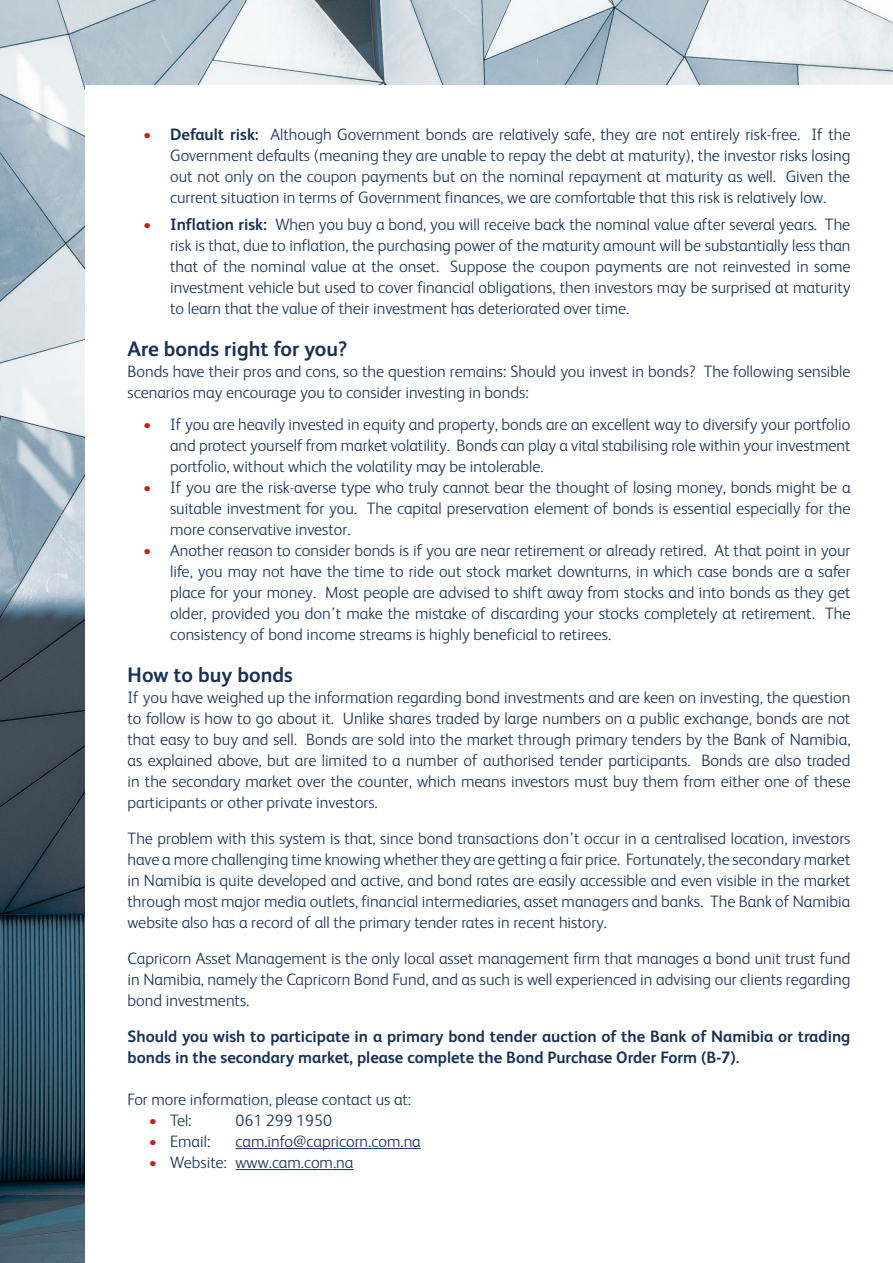
<style>
.page{position:relative;width:893px;height:1263px;background:#fff}
.page>*{position:absolute;margin:0;border:0;box-sizing:border-box;transform-origin:0 0}
.t1{font:700 21px "FS Albert";color:#193157}
.t2{font:300 16.5px/21px "FS Albert";color:#193157;text-align:justify}
.t3{font:700 16.5px/21px "FS Albert";color:#193157}
.s1{color:#c4211a}
.s2{font-weight:700}
</style>
<div class="page">
<img style="left:0;top:0;width:893px;height:1263px">
<div style="left:85px;top:85px;width:808px;height:1177px;background:#fff"></div>
<hr style="left:236px;top:1148px;width:185px;height:1px;background:#193157">
<hr style="left:236px;top:1169px;width:117px;height:1px;background:#193157">
<p class="t2" style="left:170px;top:124px;width:682px;text-indent:-27px"><span class="s1">•</span> <span class="s2">Default risk:</span> Although Government bonds are relatively safe, they are not entirely risk-free. If the Government defaults (meaning they are unable to repay the debt at maturity), the investor risks losing out not only on the coupon payments but on the nominal repayment at maturity as well. Given the current situation in terms of Government finances, we are comfortable that this risk is relatively low.</p>
<p class="t2" style="left:170px;top:214px;width:682px;text-indent:-27px"><span class="s1">•</span> <span class="s2">Inflation risk:</span> When you buy a bond, you will receive back the nominal value after several years. The risk is that, due to inflation, the purchasing power of the maturity amount will be substantially less than that of the nominal value at the onset. Suppose the coupon payments are not reinvested in some investment vehicle but used to cover financial obligations, then investors may be surprised at maturity to learn that the value of their investment has deteriorated over time.</p>
<p class="t1" style="left:128px;top:337px;width:221px">Are bonds right for you?</p>
<p class="t2" style="left:128px;top:361px;width:724px">Bonds have their pros and cons, so the question remains: Should you invest in bonds? The following sensible scenarios may encourage you to consider investing in bonds:</p>
<p class="t2" style="left:170px;top:414px;width:682px;text-indent:-27px"><span class="s1">•</span> If you are heavily invested in equity and property, bonds are an excellent way to diversify your portfolio and protect yourself from market volatility. Bonds can play a vital stabilising role within your investment portfolio, without which the volatility may be intolerable.</p>
<p class="t2" style="left:170px;top:477px;width:682px;text-indent:-27px"><span class="s1">•</span> If you are the risk-averse type who truly cannot bear the thought of losing money, bonds might be a suitable investment for you. The capital preservation element of bonds is essential especially for the more conservative investor.</p>
<p class="t2" style="left:170px;top:540px;width:682px;text-indent:-27px"><span class="s1">•</span> Another reason to consider bonds is if you are near retirement or already retired. At that point in your life, you may not have the time to ride out stock market downturns, in which case bonds are a safer place for your money. Most people are advised to shift away from stocks and into bonds as they get older, provided you don’t make the mistake of discarding your stocks completely at retirement. The consistency of bond income streams is highly beneficial to retirees.</p>
<p class="t1" style="left:128px;top:662px;width:167px">How to buy bonds</p>
<p class="t2" style="left:128px;top:687px;width:724px">If you have weighed up the information regarding bond investments and are keen on investing, the question to follow is how to go about it. Unlike shares traded by large numbers on a public exchange, bonds are not that easy to buy and sell. Bonds are sold into the market through primary tenders by the Bank of Namibia, as explained above, but are limited to a number of authorised tender participants. Bonds are also traded in the secondary market over the counter, which means investors must buy them from either one of these participants or other private investors.</p>
<p class="t2" style="left:128px;top:828px;width:724px">The problem with this system is that, since bond transactions don’t occur in a centralised location, investors have a more challenging time knowing whether they are getting a fair price. Fortunately, the secondary market in Namibia is quite developed and active, and bond rates are easily accessible and even visible in the market through most major media outlets, financial intermediaries, asset managers and banks. The Bank of Namibia website also has a record of all the primary tender rates in recent history.</p>
<p class="t2" style="left:128px;top:948px;width:724px">Capricorn Asset Management is the only local asset management firm that manages a bond unit trust fund in Namibia, namely the Capricorn Bond Fund, and as such is well experienced in advising our clients regarding bond investments.</p>
<p class="t3" style="left:128px;top:1026px;width:724px">Should you wish to participate in a primary bond tender auction of the Bank of Namibia or trading bonds in the secondary market, please complete the Bond Purchase Order Form (B-7).</p>
<p class="t2" style="left:128px;top:1089px;width:285px">For more information, please contact us at:</p>
<p class="t2" style="left:149px;top:1110px;width:44px"><span class="s1">•</span> Tel:</p>
<p class="t2" style="left:236px;top:1110px;width:98px">061 299 1950</p>
<p class="t2" style="left:149px;top:1131px;width:63px"><span class="s1">•</span> Email:</p>
<p class="t2" style="left:236px;top:1131px;width:187px">cam.info@capricorn.com.na</p>
<p class="t2" style="left:149px;top:1152px;width:206px"><span class="s1">•</span> Website: www.cam.com.na</p>
</div>
